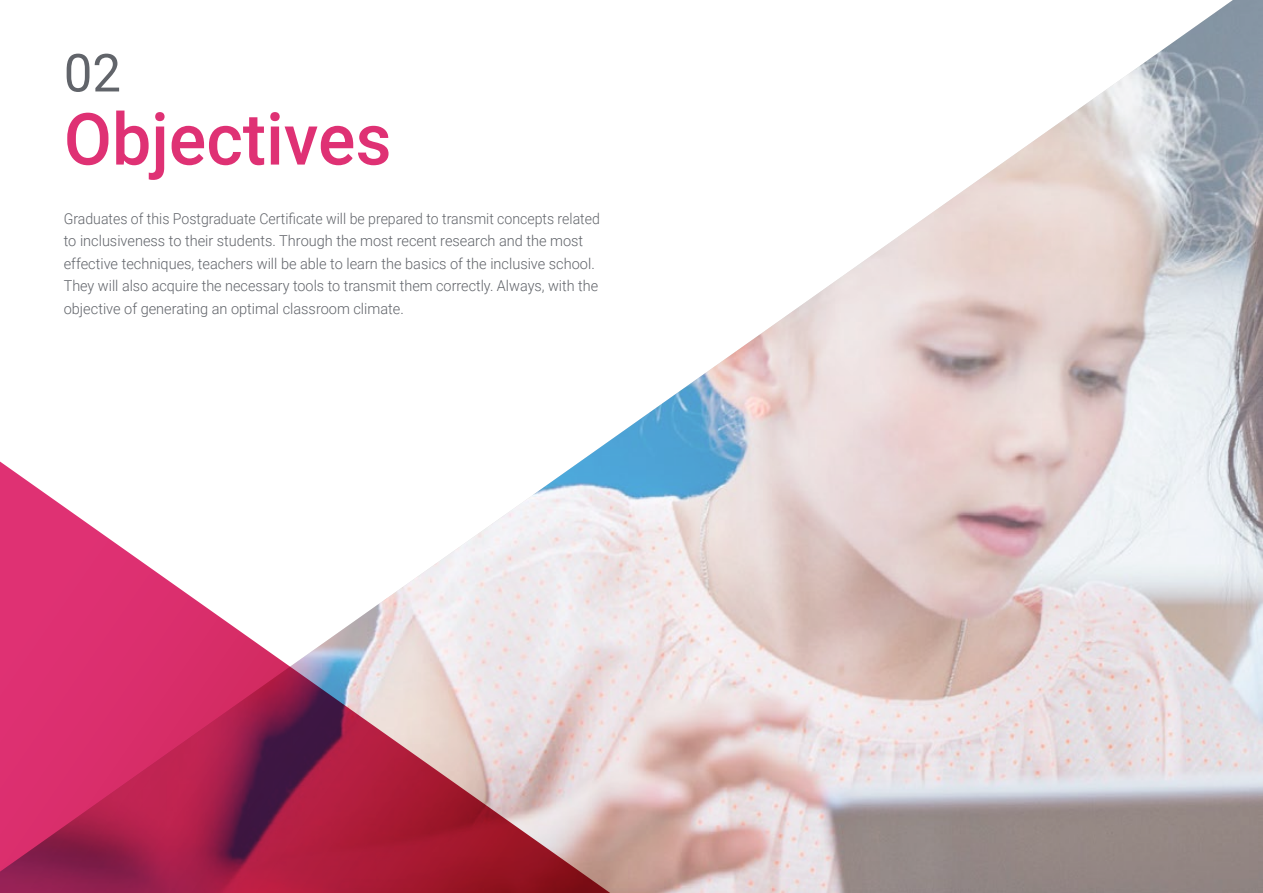
<style>
.page{position:relative;width:1263px;height:893px;background:#fff}
.page>*{position:absolute;margin:0;border:0;box-sizing:border-box;transform-origin:0 0}
.t1{font:500 72px "Roboto";color:#df3174}
.t2{font:52.5px "Roboto";color:#61646a}
.t3{font:300 15px/22.5px "Roboto";color:#61646a;scale:.94 1}
</style>
<div class="page">
<img style="left:602px;top:0;width:661px;height:893px">
<svg style="left:0;top:446px;width:640px;height:447px"></svg>
<h2 class="t2" style="left:64px;top:36px;width:59px">02</h2>
<h1 class="t1" style="left:64px;top:89px;width:329px">Objectives</h1>
<p class="t3" style="left:64px;top:207px;width:572px">Graduates of this Postgraduate Certificate will be prepared to transmit concepts related to inclusiveness to their students. Through the most recent research and the most effective techniques, teachers will be able to learn the basics of the inclusive school.<br>They will also acquire the necessary tools to transmit them correctly. Always, with the objective of generating an optimal classroom climate.</p>
</div>
